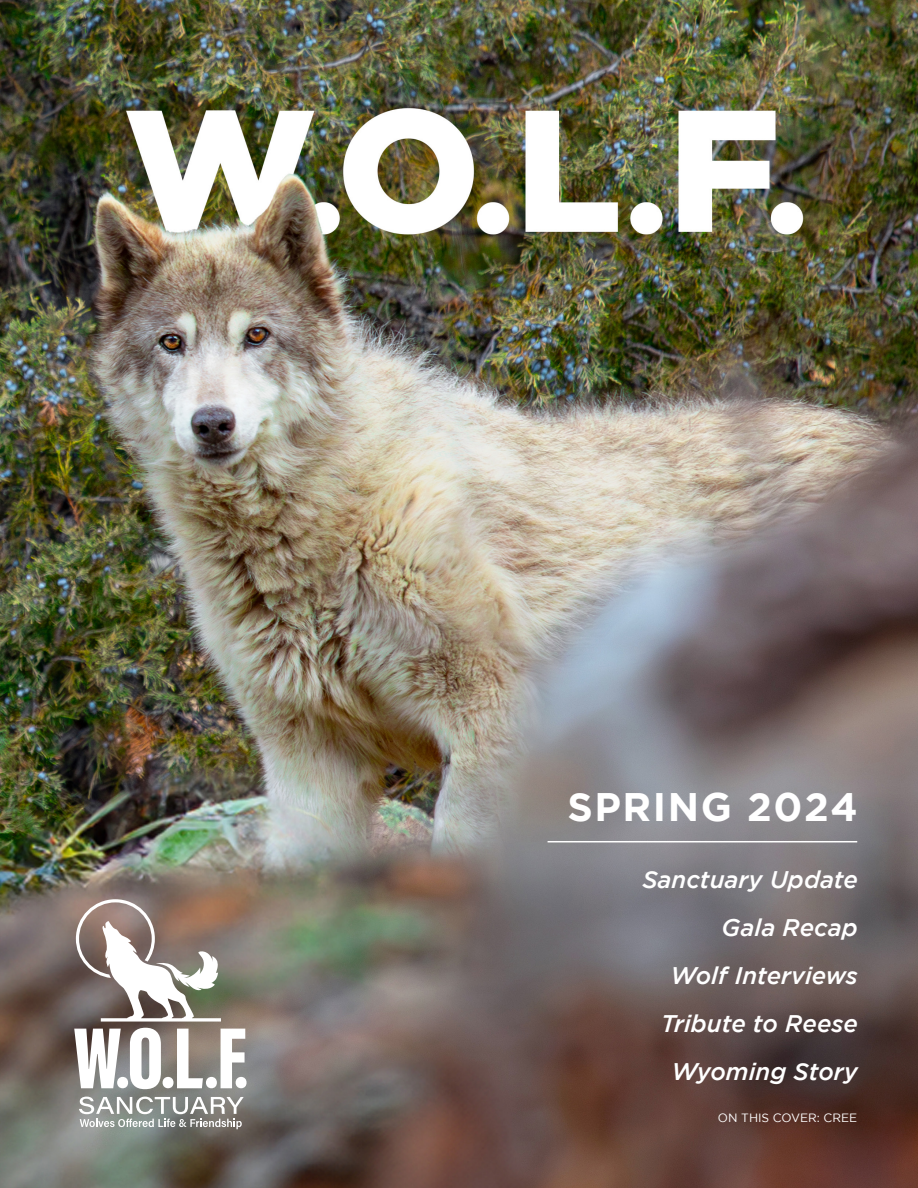
<style>
.page{position:relative;width:918px;height:1188px;background:#fff}
.page>*{position:absolute;margin:0;border:0;box-sizing:border-box;transform-origin:0 0}
.t1{font:700 39.75px "Gotham";letter-spacing:.04em;color:#fff}
.t2{font:italic 500 24px "Gotham";color:#fff}
.t3{font:12px "Gotham";color:#fff}
</style>
<div class="page">
<img style="left:0;top:0;width:918px;height:1188px">
<hr style="left:548px;top:841px;width:309px;height:1px;background:#fff">
<svg style="left:74px;top:1029px;width:47px;height:59px"></svg>
<div style="left:117px;top:1077px;width:11px;height:11px;background:#fff;border-radius:50%"></div>
<svg style="left:130px;top:1028px;width:31px;height:61px"></svg>
<div style="left:163px;top:1077px;width:11px;height:11px;background:#fff;border-radius:50%"></div>
<svg style="left:177px;top:1029px;width:26px;height:59px"></svg>
<div style="left:206px;top:1077px;width:11px;height:11px;background:#fff;border-radius:50%"></div>
<svg style="left:221px;top:1029px;width:24px;height:59px"></svg>
<div style="left:236px;top:1077px;width:11px;height:11px;background:#fff;border-radius:50%"></div>
<svg style="left:79px;top:1097px;width:165px;height:32px"></svg>
<svg style="left:76px;top:899px;width:145px;height:123px"></svg>
<p class="t1" style="left:567px;top:784px;width:292px">SPRING 2024</p>
<p class="t2" style="left:642px;top:865px;width:217px">Sanctuary Update</p>
<p class="t2" style="left:721px;top:913px;width:138px">Gala Recap</p>
<p class="t2" style="left:670px;top:961px;width:189px">Wolf Interviews</p>
<p class="t2" style="left:661px;top:1009px;width:198px">Tribute to Reese</p>
<p class="t2" style="left:671px;top:1057px;width:188px">Wyoming Story</p>
<p class="t3" style="left:718px;top:1111px;width:141px">ON THIS COVER: CREE</p>
</div>
